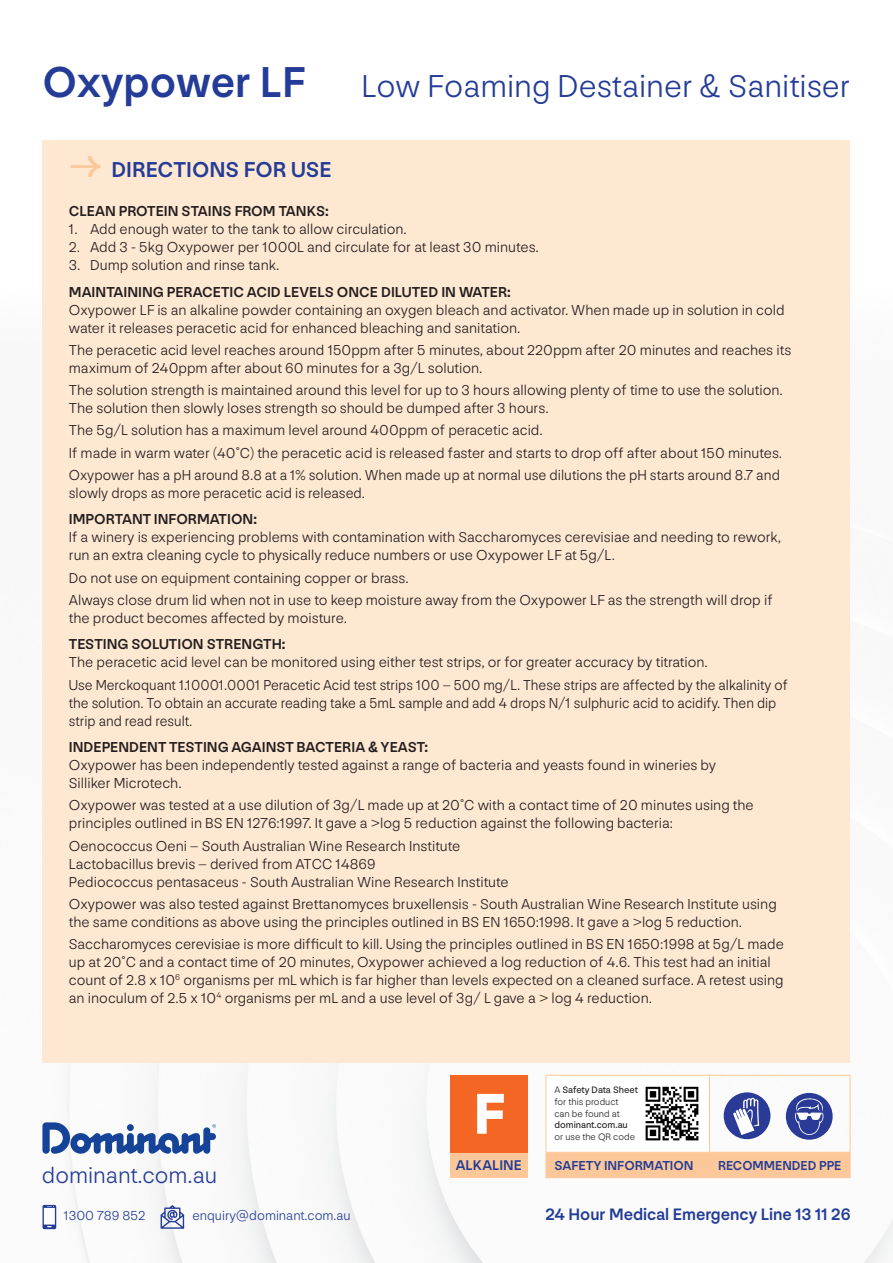
<style>
.page{position:relative;width:893px;height:1263px;background:#fff}
.page>*{position:absolute;margin:0;border:0;box-sizing:border-box;transform-origin:0 0}
.t1{font:900 59.85px "NN Nouvelle Grotesk";color:#fff}
.t2{font:300 33px "NN Nouvelle Grotesk";color:#243c97}
.t3{font:300 23.55px "NN Nouvelle Grotesk";color:#243c97}
.t4{font:500 22.5px "NN Nouvelle Grotesk";color:#243c97}
.t5{font:500 17.25px "NN Nouvelle Grotesk";color:#243c97}
.t6{font:300 15px/18px "NN Nouvelle Grotesk";color:#231f20}
.t7{font:300 15px/18px "NN Nouvelle Grotesk";color:#231f20;scale:.95 1}
.t8{font:500 15px "NN Nouvelle Grotesk";color:#231f20}
.t9{font:500 14.7px "NN Nouvelle Grotesk";color:#243c97}
.t10{font:300 13.65px "NN Nouvelle Grotesk";color:#243c97}
.t11{font:500 13.5px "NN Nouvelle Grotesk";color:#243c97}
.t12{font:300 9.75px/11.7px "NN Nouvelle Grotesk";color:#231f20}
.s1{font-weight:500;font-size:45px}
.s2{font-weight:700;font-size:37.5px;color:#fcc899}
.s3{font-weight:400}
</style>
<div class="page">
<img style="left:42px;top:374px;width:851px;height:889px">
<div style="left:43px;top:140px;width:807px;height:923px;background:#fee8d2"></div>
<svg style="left:43px;top:1205px;width:13px;height:24px"></svg>
<svg style="left:42px;top:1122px;width:174px;height:32px"></svg>
<div style="left:450px;top:1101px;width:77px;height:77px;background:#fcc899"></div>
<div style="left:450px;top:1075px;width:77px;height:77px;background:#f36624"></div>
<svg style="left:161px;top:1205px;width:23px;height:24px"></svg>
<div style="left:786px;top:1093px;width:47px;height:47px;background:#293b97;border-radius:50%"></div>
<svg style="left:793px;top:1097px;width:32px;height:38px"></svg>
<div style="left:546px;top:1075px;width:163px;height:77px;background:#fff"></div>
<hr style="left:709px;top:1075px;width:1px;height:77px;background:#fcc899">
<hr style="left:546px;top:1075px;width:163px;height:1px;background:#fcc899">
<hr style="left:546px;top:1075px;width:1px;height:77px;background:#fcc899">
<hr style="left:709px;top:1075px;width:141px;height:1px;background:#fcc899">
<hr style="left:850px;top:1075px;width:1px;height:77px;background:#fcc899">
<div style="left:546px;top:1152px;width:305px;height:26px;background:#fcc899"></div>
<img style="left:645px;top:1086px;width:54px;height:55px">
<div style="left:724px;top:1092px;width:46px;height:47px;background:#293b97;border-radius:50%"></div>
<svg style="left:733px;top:1098px;width:26px;height:37px"></svg>
<p class="t2" style="left:43px;top:67px;width:809px"><span class="s1">Oxypower LF</span> Low Foaming Destainer &amp; Sanitiser</p>
<p class="t4" style="left:69px;top:156px;width:264px"><span class="s2">→</span> DIRECTIONS FOR USE</p>
<p class="t8" style="left:69px;top:202px;width:261px">CLEAN PROTEIN STAINS FROM TANKS:</p>
<p class="t6" style="left:69px;top:220px;width:339px">1. Add enough water to the tank to allow circulation.</p>
<p class="t6" style="left:69px;top:238px;width:472px">2. Add 3 - 5kg Oxypower per 1000L and circulate for at least 30 minutes.</p>
<p class="t6" style="left:69px;top:256px;width:212px">3. Dump solution and rinse tank.</p>
<p class="t8" style="left:69px;top:283px;width:443px">MAINTAINING PERACETIC ACID LEVELS ONCE DILUTED IN WATER:</p>
<p class="t6" style="left:69px;top:300px;width:717px">Oxypower LF is an alkaline powder containing an oxygen bleach and activator. When made up in solution in cold water it releases peracetic acid for enhanced bleaching and sanitation.</p>
<p class="t6" style="left:69px;top:341px;width:724px">The peracetic acid level reaches around 150ppm after 5 minutes, about 220ppm after 20 minutes and reaches its maximum of 240ppm after about 60 minutes for a 3g/L solution.</p>
<p class="t6" style="left:69px;top:381px;width:715px">The solution strength is maintained around this level for up to 3 hours allowing plenty of time to use the solution.<br>The solution then slowly loses strength so should be dumped after 3 hours.</p>
<p class="t6" style="left:69px;top:421px;width:475px">The 5g/L solution has a maximum level around 400ppm of peracetic acid.</p>
<p class="t6" style="left:69px;top:443px;width:715px">If made in warm water (40˚C) the peracetic acid is released faster and starts to drop off after about 150 minutes.</p>
<p class="t6" style="left:69px;top:466px;width:713px">Oxypower has a pH around 8.8 at a 1% solution. When made up at normal use dilutions the pH starts around 8.7 and slowly drops as more peracetic acid is released.</p>
<p class="t8" style="left:69px;top:510px;width:190px">IMPORTANT INFORMATION:</p>
<p class="t6" style="left:69px;top:528px;width:714px">If a winery is experiencing problems with contamination with Saccharomyces cerevisiae and needing to rework, run an extra cleaning cycle to physically reduce numbers or use Oxypower LF at 5g/L.</p>
<p class="t6" style="left:69px;top:568px;width:341px">Do not use on equipment containing copper or brass.</p>
<p class="t6" style="left:69px;top:591px;width:705px">Always close drum lid when not in use to keep moisture away from the Oxypower LF as the strength will drop if the product becomes affected by moisture.</p>
<p class="t8" style="left:69px;top:635px;width:218px">TESTING SOLUTION STRENGTH:</p>
<p class="t6" style="left:69px;top:653px;width:640px">The peracetic acid level can be monitored using either test strips, or for greater accuracy by titration.</p>
<p class="t7" style="left:69px;top:675px;width:758px">Use Merckoquant 1.10001.0001 Peracetic Acid test strips 100 – 500 mg/L. These strips are affected by the alkalinity of the solution. To obtain an accurate reading take a 5mL sample and add 4 drops N/1 sulphuric acid to acidify. Then dip strip and read result.</p>
<p class="t8" style="left:69px;top:738px;width:361px">INDEPENDENT TESTING AGAINST BACTERIA &amp; YEAST:</p>
<p class="t6" style="left:69px;top:756px;width:649px">Oxypower has been independently tested against a range of bacteria and yeasts found in wineries by<br>Silliker Microtech.</p>
<p class="t6" style="left:69px;top:796px;width:686px">Oxypower was tested at a use dilution of 3g/L made up at 20˚C with a contact time of 20 minutes using the principles outlined in BS EN 1276:1997. It gave a &gt;log 5 reduction against the following bacteria:</p>
<p class="t6" style="left:69px;top:836px;width:393px">Oenococcus Oeni – South Australian Wine Research Institute</p>
<p class="t6" style="left:69px;top:854px;width:308px">Lactobacillus brevis – derived from ATCC 14869</p>
<p class="t6" style="left:69px;top:872px;width:441px">Pediococcus pentasaceus - South Australian Wine Research Institute</p>
<p class="t6" style="left:69px;top:895px;width:709px">Oxypower was also tested against Brettanomyces bruxellensis - South Australian Wine Research Institute using the same conditions as above using the principles outlined in BS EN 1650:1998. It gave a &gt;log 5 reduction.</p>
<p class="t6" style="left:69px;top:935px;width:717px">Saccharomyces cerevisiae is more difficult to kill. Using the principles outlined in BS EN 1650:1998 at 5g/L made up at 20˚C and a contact time of 20 minutes, Oxypower achieved a log reduction of 4.6. This test had an initial count of 2.8 x 10<sup>6</sup> organisms per mL which is far higher than levels expected on a cleaned surface. A retest using an inoculum of 2.5 x 10<sup>4</sup> organisms per mL and a use level of 3g/ L gave a &gt; log 4 reduction.</p>
<p class="t12" style="left:554px;top:1084px;width:85px">A <span class="s3">Safety Data Sheet </span>for this product<br>can be found at <span class="s3">dominant.com.au </span>or use the QR code</p>
<p class="t11" style="left:554px;top:1157px;width:141px">SAFETY INFORMATION</p>
<p class="t11" style="left:718px;top:1157px;width:125px">RECOMMENDED PPE</p>
<p class="t1" style="left:474px;top:1077px;width:33px">F</p>
<p class="t9" style="left:456px;top:1156px;width:67px">ALKALINE</p>
<p class="t3" style="left:42px;top:1162px;width:177px">dominant.com.au</p>
<p class="t10" style="left:64px;top:1208px;width:83px">1300 789 852</p>
<p class="t10" style="left:192px;top:1208px;width:160px">enquiry@dominant.com.au</p>
<p class="t5" style="left:545px;top:1204px;width:306px">24 Hour Medical Emergency Line 13 11 26</p>
</div>
